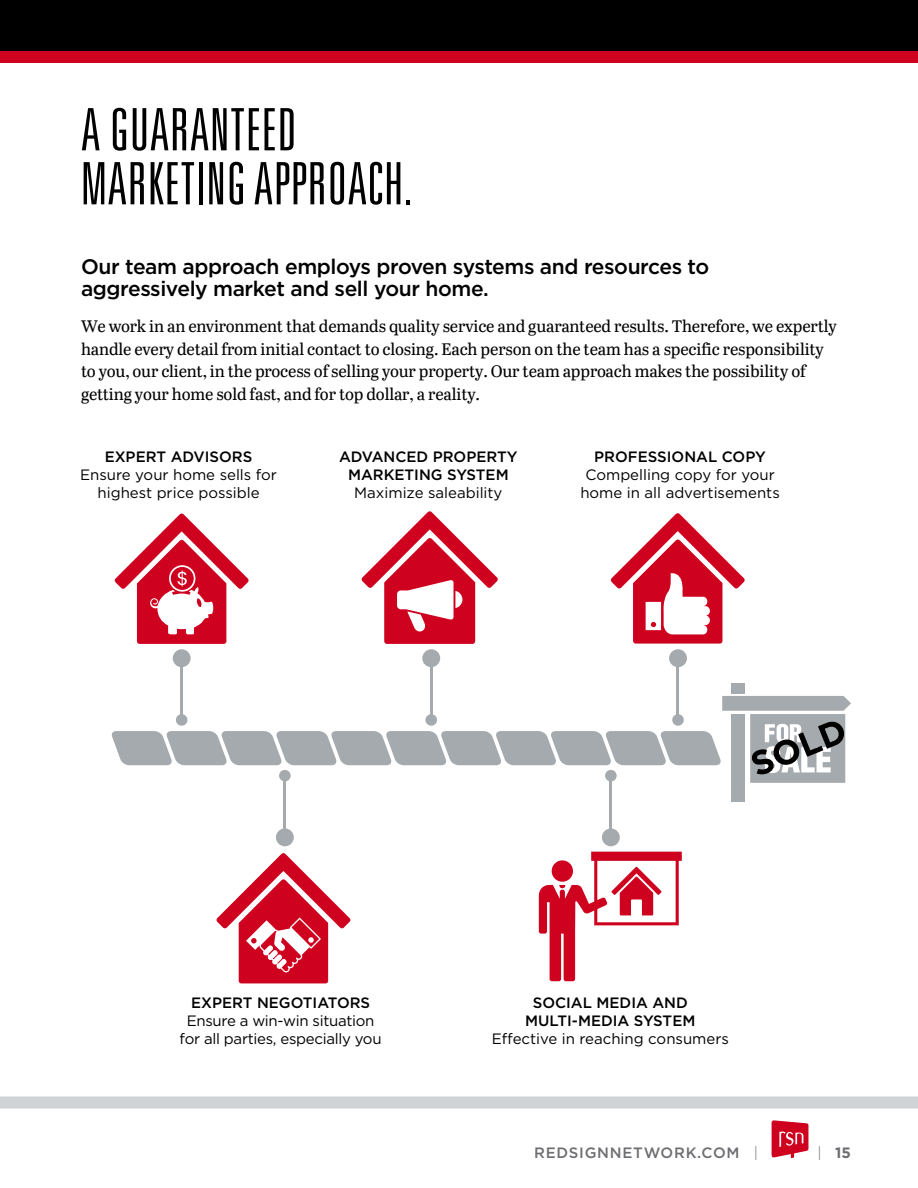
<style>
.page{position:relative;width:918px;height:1188px;background:#fff}
.page>*{position:absolute;margin:0;border:0;box-sizing:border-box;transform-origin:0 0}
.t1{font:300 ultra-condensed 58.5px/54px "Univers LT Std";letter-spacing:.01em;color:#000}
.t2{font:500 21px/22.5px "Gotham";letter-spacing:-.02em;color:#000}
.t3{font:16.5px/22.5px "Abril W01 Text";letter-spacing:-.01em;color:#000}
.t4{font:15px/18px "Gotham";color:#000;text-align:center}
.t5{font:500 15px/18px "Gotham";color:#000;text-align:center}
.t6{font:15px/18px "Gotham";letter-spacing:-.02em;color:#000;text-align:center}
.t7{font:500 15px "Gotham";letter-spacing:.05em;color:#6d6e71}
.t8{font:700 15px "Gotham";color:#6d6e71}
.s1{font-weight:300}
</style>
<div class="page">
<div style="left:0;top:0;width:918px;height:54px;background:#000"></div>
<div style="left:0;top:51px;width:918px;height:12px;background:#ce011f"></div>
<svg style="left:772px;top:1120px;width:36px;height:38px"></svg>
<div style="left:0;top:1096px;width:918px;height:12px;background:#cfd3d5"></div>
<div style="left:732px;top:714px;width:13px;height:88px;background:#a4aaad"></div>
<div style="left:732px;top:684px;width:13px;height:10px;background:#a4aaad"></div>
<svg style="left:539px;top:852px;width:143px;height:129px"></svg>
<svg style="left:115px;top:514px;width:134px;height:130px"></svg>
<svg style="left:611px;top:513px;width:134px;height:131px"></svg>
<svg style="left:216px;top:853px;width:135px;height:130px"></svg>
<svg style="left:111px;top:696px;width:740px;height:87px"></svg>
<hr style="left:283px;top:778px;width:3px;height:62px;background:#a4aaad">
<div style="left:279px;top:770px;width:12px;height:11px;background:#a4aaad;border-radius:50%"></div>
<div style="left:276px;top:828px;width:18px;height:18px;background:#a4aaad;border-radius:50%"></div>
<hr style="left:609px;top:778px;width:3px;height:62px;background:#a4aaad">
<div style="left:605px;top:770px;width:12px;height:11px;background:#a4aaad;border-radius:50%"></div>
<div style="left:602px;top:828px;width:18px;height:18px;background:#a4aaad;border-radius:50%"></div>
<hr style="left:180px;top:655px;width:3px;height:62px;background:#a4aaad">
<div style="left:176px;top:714px;width:11px;height:12px;background:#a4aaad;border-radius:50%"></div>
<div style="left:173px;top:649px;width:18px;height:18px;background:#a4aaad;border-radius:50%"></div>
<hr style="left:430px;top:655px;width:3px;height:62px;background:#a4aaad">
<div style="left:425px;top:714px;width:12px;height:12px;background:#a4aaad;border-radius:50%"></div>
<div style="left:422px;top:649px;width:18px;height:18px;background:#a4aaad;border-radius:50%"></div>
<hr style="left:676px;top:655px;width:3px;height:62px;background:#a4aaad">
<div style="left:672px;top:714px;width:12px;height:12px;background:#a4aaad;border-radius:50%"></div>
<div style="left:669px;top:649px;width:18px;height:18px;background:#a4aaad;border-radius:50%"></div>
<svg style="left:361px;top:511px;width:137px;height:133px"></svg>
<h1 class="t1" style="left:81px;top:102px;width:333px">A GUARANTEED<br>MARKETING APPROACH.</h1>
<p class="t2" style="left:81px;top:255px;width:630px">Our team approach employs proven systems and resources to aggressively market and sell your home.</p>
<p class="t3" style="left:81px;top:315px;width:757px">We work in an environment that demands quality service and guaranteed results. Therefore, we expertly handle every detail from initial contact to closing. Each person on the team has a specific responsibility to you, our client, in the process of selling your property. Our team approach makes the possibility of getting your home sold fast, and for top dollar, a reality.</p>
<p class="t5" style="left:105px;top:447px;width:149px">EXPERT ADVISORS</p>
<p class="t4" style="left:80px;top:465px;width:198px">Ensure your home sells for highest price possible</p>
<p class="t5" style="left:339px;top:447px;width:180px">ADVANCED PROPERTY<br>MARKETING SYSTEM</p>
<p class="t4" style="left:354px;top:483px;width:150px">Maximize saleability</p>
<p class="t5" style="left:594px;top:447px;width:173px">PROFESSIONAL COPY</p>
<p class="t4" style="left:580px;top:465px;width:201px">Compelling copy for your home in all advertisements</p>
<p class="t5" style="left:191px;top:993px;width:181px">EXPERT NEGOTIATORS</p>
<p class="t6" style="left:180px;top:1011px;width:203px">Ensure a win-win situation for all parties, especially you</p>
<p class="t5" style="left:525px;top:993px;width:172px">SOCIAL MEDIA AND<br>MULTI-MEDIA SYSTEM</p>
<p class="t4" style="left:492px;top:1029px;width:239px">Effective in reaching consumers</p>
<p class="t7" style="left:534px;top:1143px;width:225px">REDSIGNNETWORK.COM <span class="s1">|</span></p>
<p class="t8" style="left:817px;top:1143px;width:35px"><span class="s1">|</span> 15</p>
</div>
